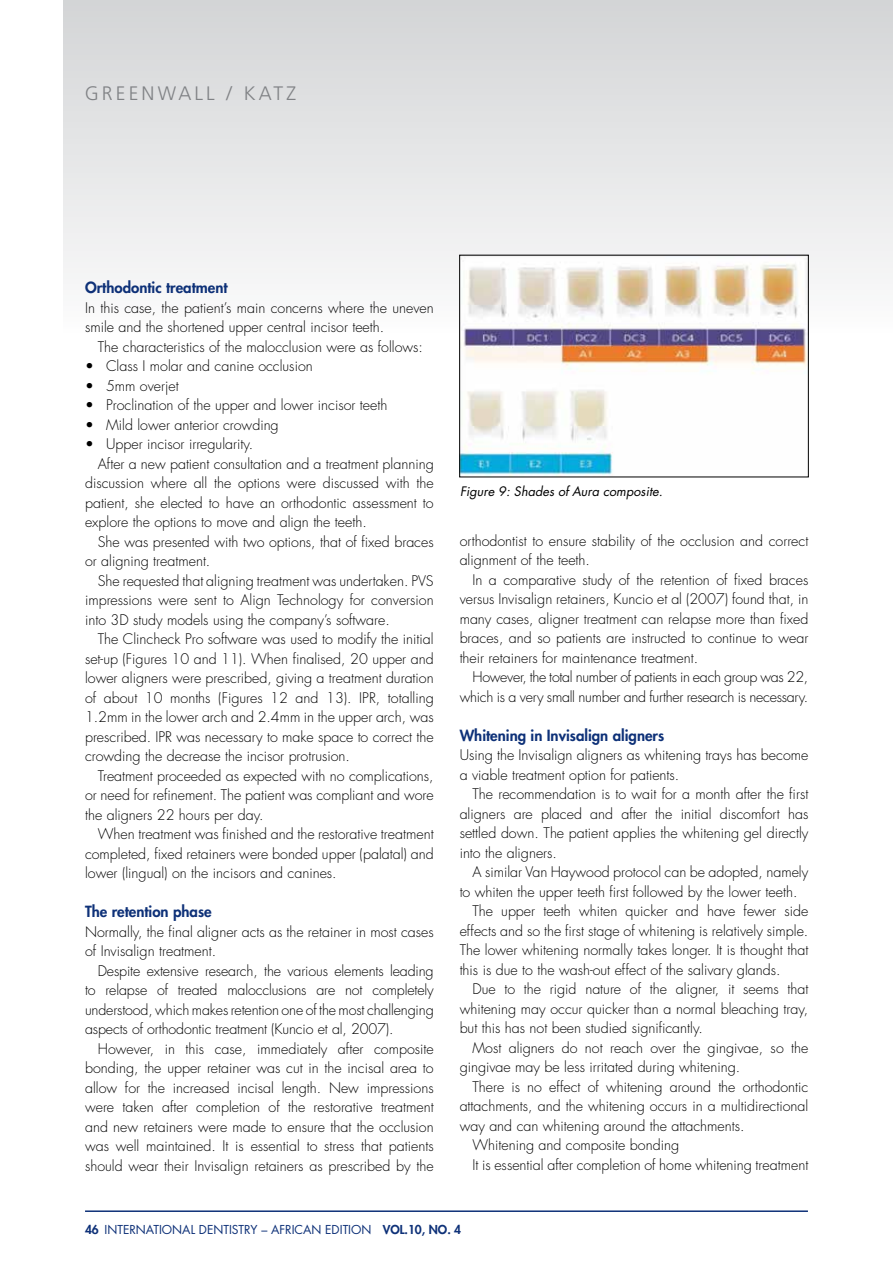
<style>
.page{position:relative;width:893px;height:1263px;background:#fff}
.page>*{position:absolute;margin:0;border:0;box-sizing:border-box;transform-origin:0 0}
.t1{font:300 19.5px "Frutiger";letter-spacing:.16em;color:#808285}
.t2{font:800 15px "Futura";color:#0e3178}
.t3{font:300 14.25px/19.5px "Futura";color:#000}
.t4{font:300 14.25px/19.5px "Futura";letter-spacing:-.02em;color:#000;text-align:right}
.t5{font:italic 12.75px "Futura";color:#000}
.t6{font:12px "Futura";color:#0e3178}
.s1{font-weight:800}
</style>
<div class="page">
<div style="left:64px;top:0;width:829px;height:337px;background:linear-gradient(to bottom,#d3d4d6,#fcfcfc)"></div>
<hr style="left:85px;top:1210px;width:723px;height:2px;background:#0e3178">
<img style="left:461px;top:257px;width:346px;height:218px">
<div style="left:459px;top:255px;width:350px;height:222px;border:1px solid #000"></div>
<h1 class="t1" style="left:85px;top:83px;width:213px">GREENWALL / KATZ</h1>
<p class="t2" style="left:85px;top:278px;width:144px">Orthodontic treatment</p>
<p class="t3" style="left:85px;top:298px;width:350px">In this case, the patient’s main concerns where the uneven smile and the shortened upper central incisor teeth.</p>
<p class="t3" style="left:98px;top:337px;width:327px">The characteristics of the malocclusion were as follows:</p>
<p class="t3" style="left:85px;top:356px;width:229px">• Class I molar and canine occlusion</p>
<p class="t3" style="left:85px;top:376px;width:95px">• 5mm overjet</p>
<p class="t3" style="left:85px;top:395px;width:304px">• Proclination of the upper and lower incisor teeth</p>
<p class="t3" style="left:85px;top:415px;width:195px">• Mild lower anterior crowding</p>
<p class="t3" style="left:85px;top:434px;width:170px">• Upper incisor irregularity.</p>
<p class="t3" style="left:98px;top:454px;width:337px">After a new patient consultation and a treatment planning</p>
<p class="t3" style="left:85px;top:473px;width:350px">discussion where all the options were discussed with the</p>
<p class="t3" style="left:85px;top:493px;width:350px">patient, she elected to have an orthodontic assessment to</p>
<p class="t3" style="left:85px;top:512px;width:283px">explore the options to move and align the teeth.</p>
<p class="t3" style="left:98px;top:532px;width:337px">She was presented with two options, that of fixed braces</p>
<p class="t3" style="left:85px;top:551px;width:127px">or aligning treatment.</p>
<p class="t3" style="left:98px;top:571px;width:337px">She requested that aligning treatment was undertaken. PVS</p>
<p class="t3" style="left:85px;top:590px;width:350px">impressions were sent to Align Technology for conversion</p>
<p class="t3" style="left:85px;top:610px;width:306px">into 3D study models using the company’s software.</p>
<p class="t3" style="left:98px;top:629px;width:337px">The Clincheck Pro software was used to modify the initial</p>
<p class="t3" style="left:85px;top:649px;width:350px">set-up (Figures 10 and 11). When finalised, 20 upper and</p>
<p class="t3" style="left:85px;top:668px;width:350px">lower aligners were prescribed, giving a treatment duration</p>
<p class="t3" style="left:85px;top:688px;width:350px">of about 10 months (Figures 12 and 13). IPR, totalling</p>
<p class="t3" style="left:85px;top:707px;width:350px">1.2mm in the lower arch and 2.4mm in the upper arch, was</p>
<p class="t3" style="left:85px;top:727px;width:350px">prescribed. IPR was necessary to make space to correct the</p>
<p class="t3" style="left:85px;top:746px;width:266px">crowding the decrease the incisor protrusion.</p>
<p class="t3" style="left:98px;top:766px;width:337px">Treatment proceeded as expected with no complications,</p>
<p class="t3" style="left:85px;top:785px;width:350px">or need for refinement. The patient was compliant and wore</p>
<p class="t3" style="left:85px;top:805px;width:180px">the aligners 22 hours per day.</p>
<p class="t3" style="left:98px;top:824px;width:337px">When treatment was finished and the restorative treatment</p>
<p class="t3" style="left:85px;top:844px;width:350px">completed, fixed retainers were bonded upper (palatal) and</p>
<p class="t3" style="left:85px;top:863px;width:253px">lower (lingual) on the incisors and canines.</p>
<p class="t2" style="left:85px;top:902px;width:128px">The retention phase</p>
<p class="t3" style="left:85px;top:922px;width:350px">Normally, the final aligner acts as the retainer in most cases of Invisalign treatment.</p>
<p class="t3" style="left:85px;top:961px;width:350px;text-align:justify;text-indent:13px">Despite extensive research, the various elements leading to relapse of treated malocclusions are not completely understood, which makes retention one of the most challenging aspects of orthodontic treatment (Kuncio et al, 2007).</p>
<p class="t3" style="left:85px;top:1039px;width:350px;text-align:justify;text-indent:13px">However, in this case, immediately after composite bonding, the upper retainer was cut in the incisal area to allow for the increased incisal length. New impressions were taken after completion of the restorative treatment and new retainers were made to ensure that the occlusion was well maintained. It is essential to stress that patients should wear their Invisalign retainers as prescribed by the</p>
<p class="t5" style="left:460px;top:483px;width:204px">Figure 9: Shades of Aura composite.</p>
<p class="t3" style="left:460px;top:531px;width:350px">orthodontist to ensure stability of the occlusion and correct alignment of the teeth.</p>
<p class="t3" style="left:460px;top:570px;width:350px;text-align:justify;text-indent:13px">In a comparative study of the retention of fixed braces versus Invisalign retainers, Kuncio et al (2007) found that, in many cases, aligner treatment can relapse more than fixed braces, and so patients are instructed to continue to wear their retainers for maintenance treatment.</p>
<p class="t4" style="left:460px;top:667px;width:350px">However, the total number of patients in each group was 22, which is a very small number and further research is necessary.</p>
<p class="t2" style="left:460px;top:725px;width:206px">Whitening in Invisalign aligners</p>
<p class="t3" style="left:460px;top:745px;width:350px">Using the Invisalign aligners as whitening trays has become a viable treatment option for patients.</p>
<p class="t3" style="left:460px;top:784px;width:350px;text-align:justify;text-indent:13px">The recommendation is to wait for a month after the first aligners are placed and after the initial discomfort has settled down. The patient applies the whitening gel directly into the aligners.</p>
<p class="t3" style="left:472px;top:862px;width:337px">A similar Van Haywood protocol can be adopted, namely</p>
<p class="t3" style="left:460px;top:882px;width:339px">to whiten the upper teeth first followed by the lower teeth.</p>
<p class="t3" style="left:472px;top:901px;width:337px">The upper teeth whiten quicker and have fewer side</p>
<p class="t3" style="left:460px;top:921px;width:350px">effects and so the first stage of whitening is relatively simple.</p>
<p class="t3" style="left:460px;top:940px;width:350px">The lower whitening normally takes longer. It is thought that</p>
<p class="t3" style="left:460px;top:960px;width:322px">this is due to the wash-out effect of the salivary glands.</p>
<p class="t3" style="left:472px;top:979px;width:337px">Due to the rigid nature of the aligner, it seems that</p>
<p class="t3" style="left:460px;top:999px;width:350px">whitening may occur quicker than a normal bleaching tray,</p>
<p class="t3" style="left:460px;top:1018px;width:245px">but this has not been studied significantly.</p>
<p class="t3" style="left:472px;top:1038px;width:337px">Most aligners do not reach over the gingivae, so the</p>
<p class="t3" style="left:460px;top:1057px;width:282px">gingivae may be less irritated during whitening.</p>
<p class="t3" style="left:472px;top:1077px;width:337px">There is no effect of whitening around the orthodontic</p>
<p class="t3" style="left:460px;top:1096px;width:350px">attachments, and the whitening occurs in a multidirectional</p>
<p class="t3" style="left:460px;top:1116px;width:286px">way and can whitening around the attachments.</p>
<p class="t3" style="left:472px;top:1135px;width:208px">Whitening and composite bonding</p>
<p class="t3" style="left:472px;top:1155px;width:337px">It is essential after completion of home whitening treatment</p>
<p class="t6" style="left:85px;top:1222px;width:378px"><span class="s1">46</span> INTERNATIONAL DENTISTRY – AFRICAN EDITION <span class="s1">VOL.10, NO. 4</span></p>
</div>
